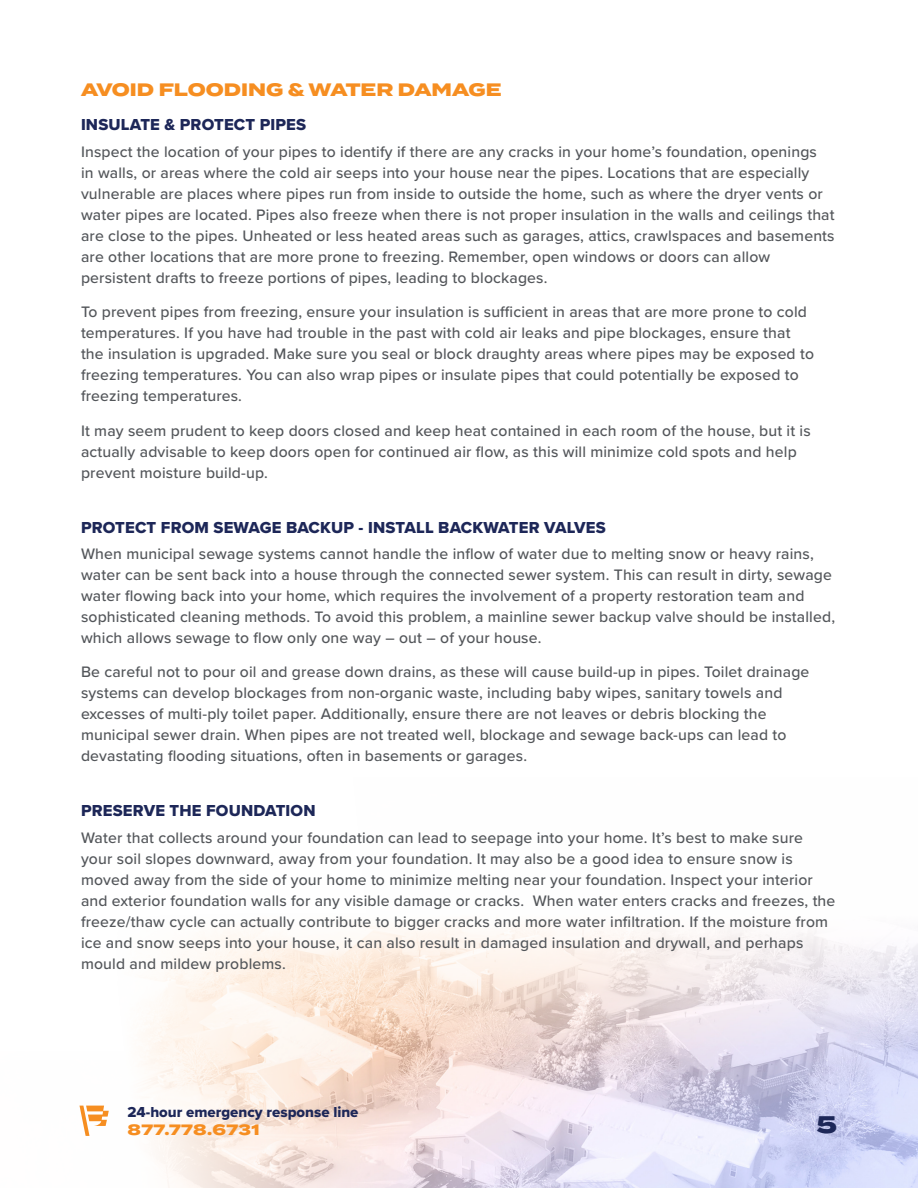
<style>
.page{position:relative;width:918px;height:1188px;background:#fff}
.page>*{position:absolute;margin:0;border:0;box-sizing:border-box;transform-origin:0 0}
.t1{font:800 24px "Termina";color:#1d2758}
.t2{font:800 18px "Termina";color:#f68e21}
.t3{font:16.5px "Proxima Nova Extrabld";letter-spacing:.01em;color:#1d2758}
.t4{font:500 15.75px/21px "Proxima Nova";letter-spacing:.01em;color:#53565a}
.t5{font:15px "Proxima Nova Extrabld";color:#1d2758}
.t6{font:800 15px "Termina";letter-spacing:.02em;color:#f68e21}
</style>
<div class="page">
<img style="left:79px;top:925px;width:839px;height:263px">
<svg style="left:80px;top:1106px;width:29px;height:30px"></svg>
<p class="t2" style="left:81px;top:76px;width:422px">AVOID FLOODING &amp; WATER DAMAGE</p>
<p class="t3" style="left:81px;top:113px;width:227px">INSULATE &amp; PROTECT PIPES</p>
<p class="t4" style="left:81px;top:141px;width:755px">Inspect the location of your pipes to identify if there are any cracks in your home’s foundation, openings<br>in walls, or areas where the cold air seeps into your house near the pipes. Locations that are especially vulnerable are places where pipes run from inside to outside the home, such as where the dryer vents or water pipes are located. Pipes also freeze when there is not proper insulation in the walls and ceilings that are close to the pipes. Unheated or less heated areas such as garages, attics, crawlspaces and basements are other locations that are more prone to freezing. Remember, open windows or doors can allow persistent drafts to freeze portions of pipes, leading to blockages.</p>
<p class="t4" style="left:81px;top:301px;width:735px">To prevent pipes from freezing, ensure your insulation is sufficient in areas that are more prone to cold temperatures. If you have had trouble in the past with cold air leaks and pipe blockages, ensure that the insulation is upgraded. Make sure you seal or block draughty areas where pipes may be exposed to freezing temperatures. You can also wrap pipes or insulate pipes that could potentially be exposed to freezing temperatures.</p>
<p class="t4" style="left:81px;top:419px;width:731px">It may seem prudent to keep doors closed and keep heat contained in each room of the house, but it is actually advisable to keep doors open for continued air flow, as this will minimize cold spots and help prevent moisture build-up.</p>
<p class="t3" style="left:81px;top:515px;width:526px">PROTECT FROM SEWAGE BACKUP - INSTALL BACKWATER VALVES</p>
<p class="t4" style="left:81px;top:543px;width:756px">When municipal sewage systems cannot handle the inflow of water due to melting snow or heavy rains, water can be sent back into a house through the connected sewer system. This can result in dirty, sewage water flowing back into your home, which requires the involvement of a property restoration team and sophisticated cleaning methods. To avoid this problem, a mainline sewer backup valve should be installed, which allows sewage to flow only one way – out – of your house.</p>
<p class="t4" style="left:81px;top:661px;width:730px">Be careful not to pour oil and grease down drains, as these will cause build-up in pipes. Toilet drainage systems can develop blockages from non-organic waste, including baby wipes, sanitary towels and excesses of multi-ply toilet paper. Additionally, ensure there are not leaves or debris blocking the municipal sewer drain. When pipes are not treated well, blockage and sewage back-ups can lead to devastating flooding situations, often in basements or garages.</p>
<p class="t3" style="left:81px;top:798px;width:236px">PRESERVE THE FOUNDATION</p>
<p class="t4" style="left:81px;top:826px;width:756px">Water that collects around your foundation can lead to seepage into your home. It’s best to make sure your soil slopes downward, away from your foundation. It may also be a good idea to ensure snow is moved away from the side of your home to minimize melting near your foundation. Inspect your interior and exterior foundation walls for any visible damage or cracks. When water enters cracks and freezes, the freeze/thaw cycle can actually contribute to bigger cracks and more water infiltration. If the moisture from ice and snow seeps into your house, it can also result in damaged insulation and drywall, and perhaps mould and mildew problems.</p>
<p class="t5" style="left:128px;top:1100px;width:233px">24-hour emergency response line</p>
<p class="t6" style="left:128px;top:1118px;width:134px">877.778.6731</p>
<h1 class="t1" style="left:816px;top:1107px;width:22px">5</h1>
</div>
